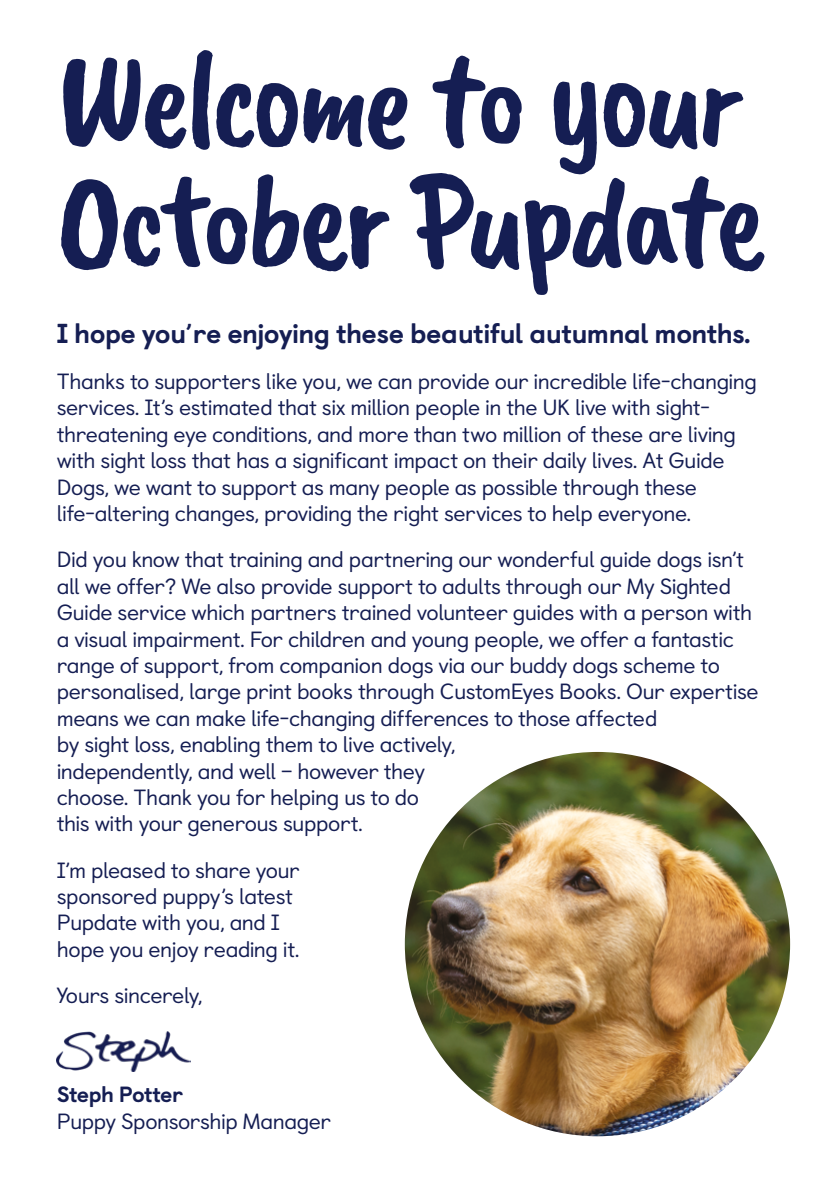
<style>
.page{position:relative;width:837px;height:1191px;background:#fff}
.page>*{position:absolute;margin:0;border:0;box-sizing:border-box;transform-origin:0 0}
.h2_caveat_large{font:136px/120.6px "Caveat Brush";letter-spacing:-.055em;color:#151e53}
.p1_main{font:800 27.4px "Castledown";letter-spacing:-.02em;color:#151e53}
.p1_main-2{font:22px/26.4px "Castledown";letter-spacing:-.02em;color:#151e53}
.s1{font-weight:800}
</style>
<div class="page">
<img style="left:404px;top:752px;width:385px;height:384px;border-radius:192px">
<img style="left:57px;top:1032px;width:133px;height:39px">
<h2 class="h2_caveat_large" style="left:57px;top:42px;width:710px">Welcome to your<br>October Pupdate</h2>
<p class="p1_main" style="left:57px;top:311px;width:695px">I hope you’re enjoying these beautiful autumnal months.</p>
<p class="p1_main-2" style="left:57px;top:366px;width:701px">Thanks to supporters like you, we can provide our incredible life-changing services. It’s estimated that six million people in the UK live with sight&shy;threatening eye conditions, and more than two million of these are living with sight loss that has a significant impact on their daily lives. At Guide Dogs, we want to support as many people as possible through these life-altering changes, providing the right services to help everyone.</p>
<p class="p1_main-2" style="left:57px;top:544px;width:703px">Did you know that training and partnering our wonderful guide dogs isn’t all we offer? We also provide support to adults through our My Sighted Guide service which partners trained volunteer guides with a person with a visual impairment. For children and young people, we offer a fantastic range of support, from companion dogs via our buddy dogs scheme to personalised, large print books through CustomEyes Books. Our expertise means we can make life-changing differences to those affected<br>by sight loss, enabling them to live actively,<br>independently, and well – however they<br>choose. Thank you for helping us to do<br>this with your generous support.</p>
<p class="p1_main-2" style="left:57px;top:855px;width:244px">I’m pleased to share your sponsored puppy’s latest<br>Pupdate with you, and I hope you enjoy reading it.</p>
<p class="p1_main-2" style="left:57px;top:980px;width:147px">Yours sincerely,</p>
<p class="p1_main-2" style="left:57px;top:1079px;width:276px"><span class="s1">Steph Potter<br></span>Puppy Sponsorship Manager</p>
</div>
